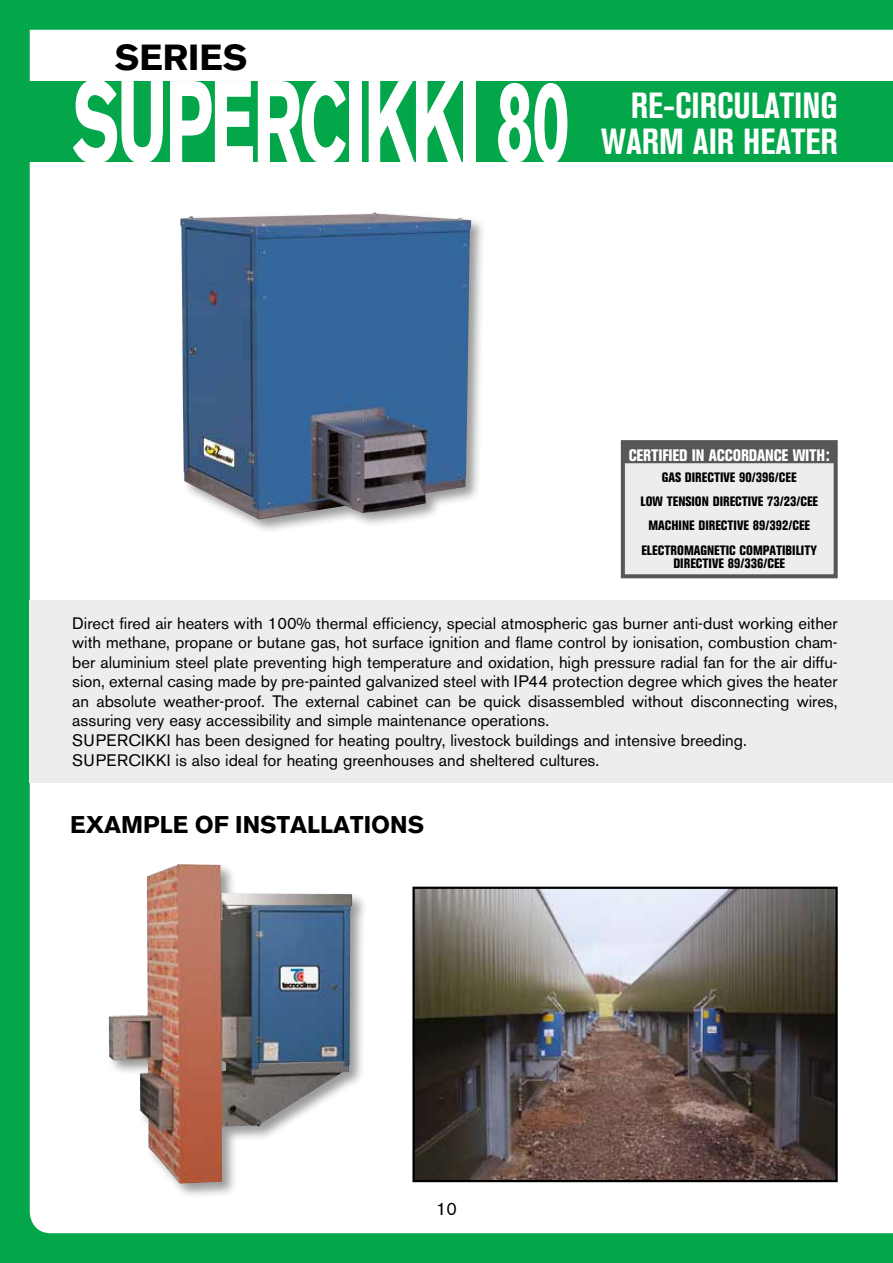
<style>
.page{position:relative;width:893px;height:1263px;background:#04a64a}
.page>*{position:absolute;margin:0;border:0;box-sizing:border-box;transform-origin:0 0}
.t1{font:700 114.75px "Akzidenz Grotesk BE";letter-spacing:-.03em;color:#fff;scale:.6 1}
.t2{font:700 condensed 36px/36px "Akzidenz Grotesk BE";color:#fff;text-align:right}
.t3{font:700 36px "Akzidenz Grotesk BE";color:#000}
.t4{font:700 24px "Akzidenz Grotesk BE";color:#000}
.t5{font:18px "Akzidenz Grotesk BE";color:#000}
.t6{font:16.5px/19.5px "Akzidenz Grotesk BE";color:#000}
.t7{font:800 condensed 16.5px "Akzidenz Grotesk BE";letter-spacing:-.01em;color:#fff;scale:.94 1}
.t8{font:800 condensed 13.5px/24.3px "Akzidenz Grotesk BE";color:#000;text-align:center;scale:.94 1}
.s1{font-size:17.55px}
</style>
<div class="page">
<div style="left:30px;top:30px;width:863px;height:1203px;background:#fff"></div>
<div style="left:1px;top:81px;width:892px;height:81px;background:#04a64a"></div>
<div style="left:623px;top:442px;width:213px;height:134px;background:#ededed"></div>
<div style="left:623px;top:444px;width:213px;height:19px;background:#575756"></div>
<div style="left:621px;top:440px;width:217px;height:138px;border:4px solid #575756"></div>
<div style="left:30px;top:600px;width:863px;height:182px;background:#ededed"></div>
<img style="left:415px;top:890px;width:420px;height:289px">
<div style="left:412px;top:887px;width:426px;height:295px;border:2px solid #000"></div>
<div style="left:178px;top:211px;width:307px;height:324px;background:#000;opacity:.4"></div>
<img style="left:180px;top:213px;width:291px;height:306px">
<div style="left:106px;top:861px;width:262px;height:338px;background:#000;opacity:.4"></div>
<img style="left:108px;top:864px;width:244px;height:319px">
<h2 class="t3" style="left:115px;top:36px;width:134px">SERIES</h2>
<h1 class="t1" style="left:72px;top:56px;width:831px">SUPERCIKKI 80</h1>
<h2 class="t2" style="left:601px;top:88px;width:238px">RE-CIRCULATING<br>WARM AIR HEATER</h2>
<p class="t7" style="left:629px;top:445px;width:215px">CERTIFIED IN ACCORDANCE WITH<span class="s1">:</span></p>
<p class="t8" style="left:640px;top:465px;width:190px">GAS DIRECTIVE 90/396/CEE<br>LOW TENSION DIRECTIVE 73/23/CEE<br>MACHINE DIRECTIVE 89/392/CEE<br>ELECTROMAGNETIC COMPATIBILITY</p>
<p class="t8" style="left:673px;top:551px;width:120px">DIRECTIVE 89/336/CEE</p>
<p class="t6" style="left:72px;top:613px;width:767px">Direct fired air heaters with 100% thermal efficiency, special atmospheric gas burner anti-dust working either with methane, propane or butane gas, hot surface ignition and flame control by ionisation, combustion cham&shy;ber aluminium steel plate preventing high temperature and oxidation, high pressure radial fan for the air diffu&shy;sion, external casing made by pre-painted galvanized steel with IP44 protection degree which gives the heater an absolute weather-proof. The external cabinet can be quick disassembled without disconnecting wires, assuring very easy accessibility and simple maintenance operations.<br>SUPERCIKKI has been designed for heating poultry, livestock buildings and intensive breeding.<br>SUPERCIKKI is also ideal for heating greenhouses and sheltered cultures.</p>
<h3 class="t4" style="left:70px;top:811px;width:356px">EXAMPLE OF INSTALLATIONS</h3>
<p class="t5" style="left:436px;top:1198px;width:22px">10</p>
</div>
